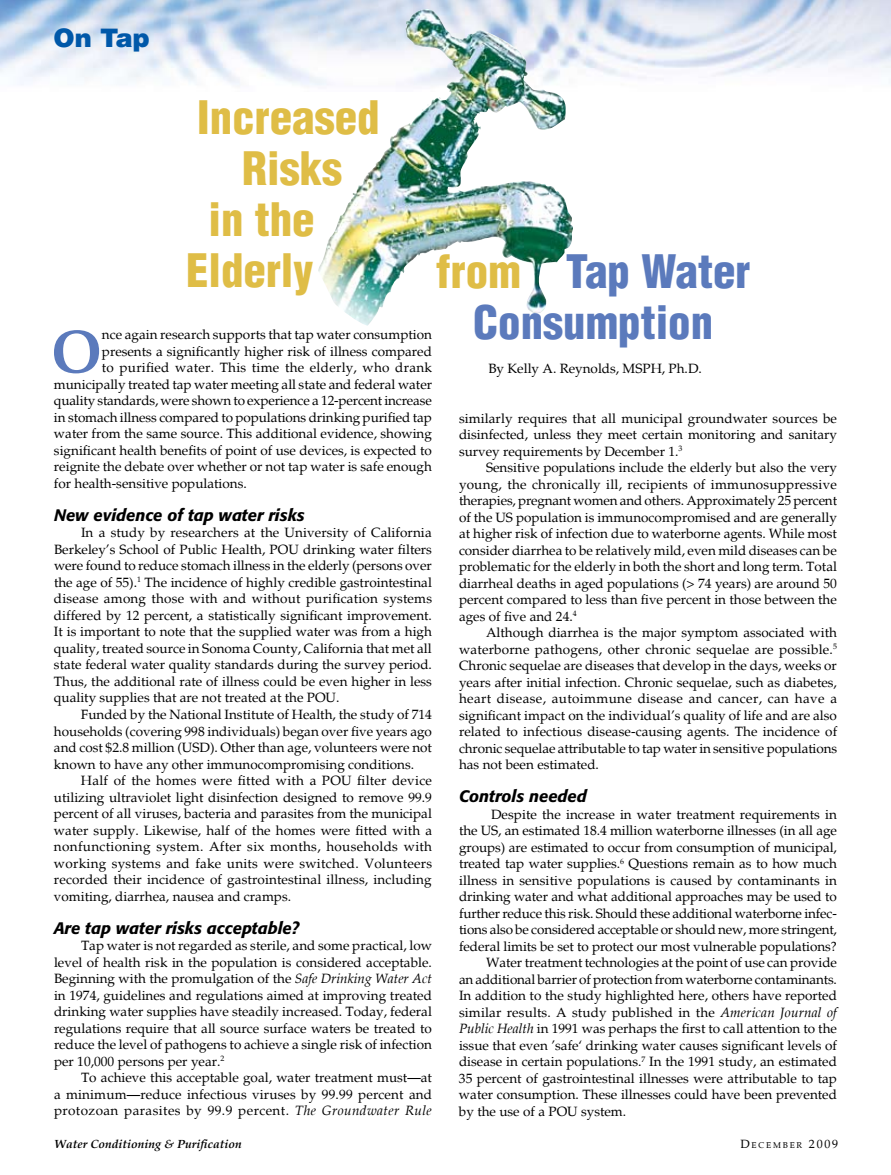
<style>
.page{position:relative;width:891px;height:1175px;background:#fff}
.page>*{position:absolute;margin:0;border:0;box-sizing:border-box;transform-origin:0 0}
.t1{font:700 60.9px "Palatino";color:#5b7abc}
.t2{font:900 condensed 45px "Helvetica";color:#dfbd46}
.t3{font:900 condensed 45px/51px "Helvetica";color:#5b7abc;text-align:center}
.t4{font:900 25.5px "Helvetica";color:#0058a9}
.t5{font:italic 500 16.5px "Formata";color:#000}
.t6{font:13.5px/16.5px "Palatino";color:#000;text-align:justify}
.t7{font:13.5px "Palatino";letter-spacing:.02em;color:#000}
.t8{font:italic 700 12px "Palatino";color:#000}
.t9{font:8.4px "Palatino";letter-spacing:.215em;color:#000}
.s1{color:#dfbd46}
.s2{font-style:italic}
.s3{font-size:12px}
</style>
<div class="page">
<img style="left:0;top:0;width:891px;height:86px">
<img style="left:318px;top:21px;width:256px;height:304px">
<h3 class="t4" style="left:53px;top:21px;width:98px">On Tap</h3>
<h2 class="t2" style="left:197px;top:89px;width:184px">Increased</h2>
<h2 class="t2" style="left:242px;top:140px;width:101px">Risks</h2>
<h2 class="t2" style="left:208px;top:191px;width:108px">in the</h2>
<h2 class="t2" style="left:186px;top:242px;width:129px">Elderly</h2>
<h2 class="t3" style="left:436px;top:246px;width:316px"><span class="s1">from</span> Tap Water<br>Consumption</h2>
<p class="t6" style="left:102px;top:327px;width:332px">nce again research supports that tap water consumption</p>
<p class="t6" style="left:102px;top:343px;width:332px">presents a significantly higher risk of illness compared</p>
<p class="t7" style="left:102px;top:360px;width:332px">to purified water. This time the elderly, who drank</p>
<p class="t6" style="left:54px;top:376px;width:380px">municipally treated tap water meeting all state and federal water</p>
<p class="t6" style="left:54px;top:393px;width:379px">quality standards, were shown to experience a 12-percent increase</p>
<p class="t6" style="left:54px;top:409px;width:380px">in stomach illness compared to populations drinking purified tap</p>
<p class="t6" style="left:54px;top:426px;width:379px">water from the same source. This additional evidence, showing</p>
<p class="t6" style="left:54px;top:442px;width:379px">significant health benefits of point of use devices, is expected to</p>
<p class="t6" style="left:54px;top:459px;width:379px">reignite the debate over whether or not tap water is safe enough</p>
<p class="t6" style="left:54px;top:475px;width:194px">for health-sensitive populations.</p>
<p class="t5" style="left:54px;top:505px;width:252px">New evidence of tap water risks</p>
<p class="t6" style="left:54px;top:525px;width:380px;text-indent:27px">In a study by researchers at the University of California Berkeley’s School of Public Health, POU drinking water filters were found to reduce stomach illness in the elderly (persons over the age of 55).<sup>1</sup> The incidence of highly credible gastrointestinal disease among those with and without purification systems differed by 12 percent, a statistically significant improvement.<br>It is important to note that the supplied water was from a high quality, treated source in Sonoma County, California that met all state federal water quality standards during the survey period.<br>Thus, the additional rate of illness could be even higher in less quality supplies that are not treated at the POU.</p>
<p class="t6" style="left:54px;top:706px;width:380px;text-indent:27px">Funded by the National Institute of Health, the study of 714 households (covering 998 individuals) began over five years ago and cost $2.8 million (USD). Other than age, volunteers were not known to have any other immunocompromising conditions.</p>
<p class="t6" style="left:54px;top:772px;width:380px;text-indent:27px">Half of the homes were fitted with a POU filter device utilizing ultraviolet light disinfection designed to remove 99.9 percent of all viruses, bacteria and parasites from the municipal water supply. Likewise, half of the homes were fitted with a nonfunctioning system. After six months, households with working systems and fake units were switched. Volunteers recorded their incidence of gastrointestinal illness, including vomiting, diarrhea, nausea and cramps.</p>
<p class="t5" style="left:54px;top:917px;width:247px">Are tap water risks acceptable?</p>
<p class="t6" style="left:54px;top:937px;width:380px;text-indent:27px">Tap water is not regarded as sterile, and some practical, low level of health risk in the population is considered acceptable.<br>Beginning with the promulgation of the <span class="s2">Safe Drinking Water Act </span>in 1974, guidelines and regulations aimed at improving treated drinking water supplies have steadily increased. Today, federal regulations require that all source surface waters be treated to reduce the level of pathogens to achieve a single risk of infection per 10,000 persons per year.<sup>2</sup></p>
<p class="t6" style="left:54px;top:1069px;width:380px;text-indent:27px">To achieve this acceptable goal, water treatment must—at a minimum—reduce infectious viruses by 99.99 percent and protozoan parasites by 99.9 percent. <span class="s2">The Groundwater Rule</span></p>
<h1 class="t1" style="left:51px;top:316px;width:52px">O</h1>
<p class="t6" style="left:488px;top:360px;width:215px">By Kelly A. Reynolds, MSPH, Ph.D.</p>
<p class="t6" style="left:459px;top:410px;width:380px">similarly requires that all municipal groundwater sources be disinfected, unless they meet certain monitoring and sanitary survey requirements by December 1.<sup>3</sup></p>
<p class="t6" style="left:459px;top:459px;width:380px;text-indent:27px">Sensitive populations include the elderly but also the very young, the chronically ill, recipients of immunosuppressive therapies, pregnant women and others. Approximately 25 percent of the US population is immunocompromised and are generally at higher risk of infection due to waterborne agents. While most consider diarrhea to be relatively mild, even mild diseases can be problematic for the elderly in both the short and long term. Total diarrheal deaths in aged populations (&gt; 74 years) are around 50 percent compared to less than five percent in those between the ages of five and 24.<sup>4</sup></p>
<p class="t6" style="left:459px;top:624px;width:380px;text-indent:27px">Although diarrhea is the major symptom associated with waterborne pathogens, other chronic sequelae are possible.<sup>5<br></sup>Chronic sequelae are diseases that develop in the days, weeks or years after initial infection. Chronic sequelae, such as diabetes, heart disease, autoimmune disease and cancer, can have a significant impact on the individual’s quality of life and are also related to infectious disease-causing agents. The incidence of chronic sequelae attributable to tap water in sensitive populations has not been estimated.</p>
<p class="t5" style="left:459px;top:786px;width:129px">Controls needed</p>
<p class="t6" style="left:491px;top:806px;width:347px">Despite the increase in water treatment requirements in</p>
<p class="t6" style="left:459px;top:822px;width:379px">the US, an estimated 18.4 million waterborne illnesses (in all age</p>
<p class="t6" style="left:459px;top:839px;width:380px">groups) are estimated to occur from consumption of municipal,</p>
<p class="t6" style="left:459px;top:855px;width:379px">treated tap water supplies.<sup>6</sup> Questions remain as to how much</p>
<p class="t6" style="left:459px;top:872px;width:379px">illness in sensitive populations is caused by contaminants in</p>
<p class="t6" style="left:459px;top:888px;width:380px">drinking water and what additional approaches may be used to</p>
<p class="t6" style="left:459px;top:905px;width:379px">further reduce this risk. Should these additional waterborne infec-</p>
<p class="t6" style="left:459px;top:921px;width:380px">tions also be considered acceptable or should new, more stringent,</p>
<p class="t6" style="left:459px;top:938px;width:379px">federal limits be set to protect our most vulnerable populations?</p>
<p class="t6" style="left:486px;top:954px;width:353px">Water treatment technologies at the point of use can provide</p>
<p class="t6" style="left:459px;top:971px;width:379px">an additional barrier of protection from waterborne contaminants.</p>
<p class="t6" style="left:459px;top:987px;width:380px">In addition to the study highlighted here, others have reported</p>
<p class="t6" style="left:459px;top:1004px;width:379px">similar results. A study published in the <span class="s2">American Journal of</span></p>
<p class="t6" style="left:459px;top:1020px;width:380px"><span class="s2">Public Health</span> in 1991 was perhaps the first to call attention to the</p>
<p class="t6" style="left:459px;top:1037px;width:380px">issue that even ’safe‘ drinking water causes significant levels of</p>
<p class="t6" style="left:459px;top:1053px;width:380px">disease in certain populations.<sup>7</sup> In the 1991 study, an estimated</p>
<p class="t6" style="left:459px;top:1070px;width:380px">35 percent of gastrointestinal illnesses were attributable to tap</p>
<p class="t6" style="left:459px;top:1086px;width:380px">water consumption. These illnesses could have been prevented</p>
<p class="t6" style="left:459px;top:1103px;width:169px">by the use of a POU system.</p>
<p class="t8" style="left:54px;top:1137px;width:189px">Water Conditioning &amp; Purification</p>
<p class="t9" style="left:740px;top:1139px;width:99px"><span class="s3">D</span>ECEMBER <span class="s3">2009</span></p>
</div>
